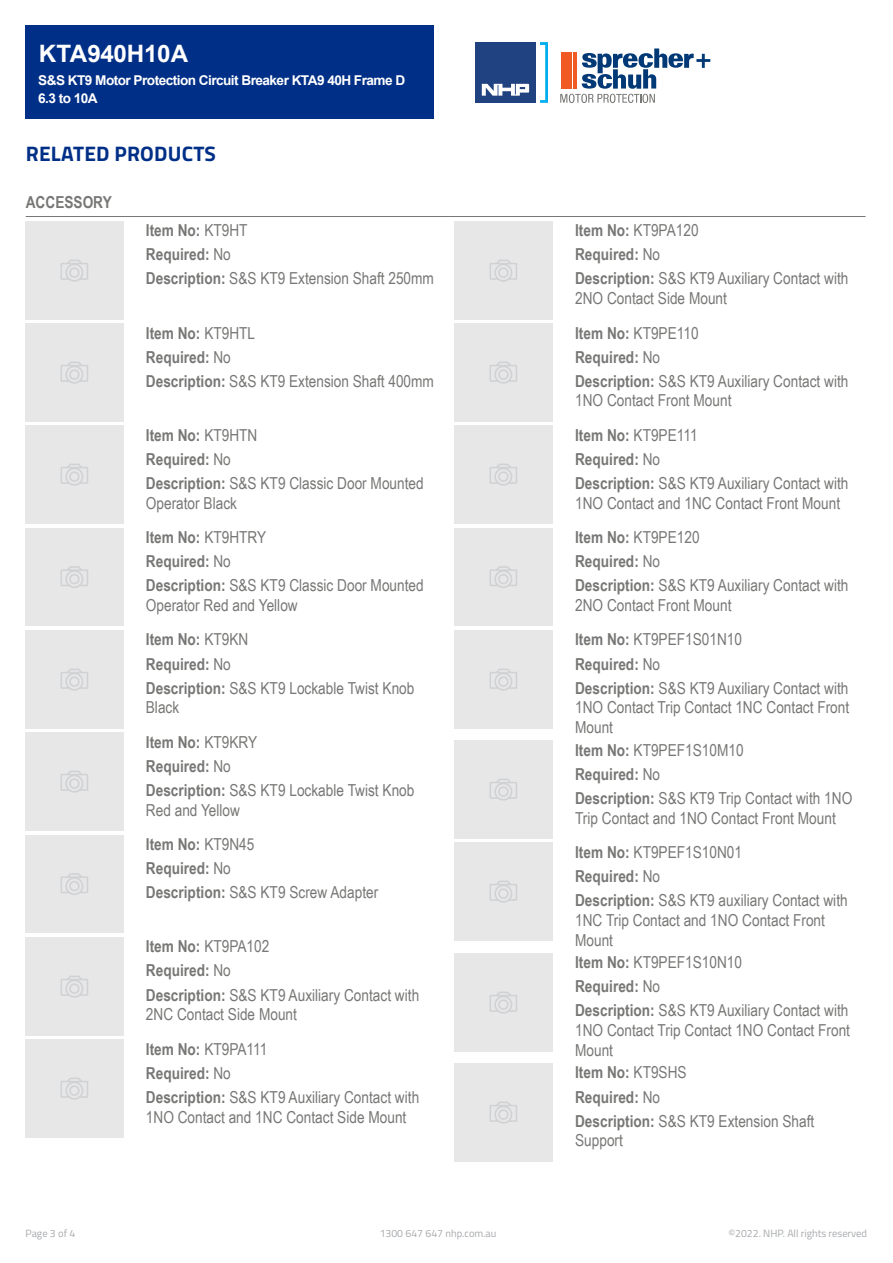
<style>
.page{position:relative;width:893px;height:1263px;background:#fff}
.page>*{position:absolute;margin:0;border:0;box-sizing:border-box;transform-origin:0 0}
.Item_Number{font:700 24px "Arial";color:#fff}
.t1{font:700 21px "Titillium";letter-spacing:.01em;color:#002f87}
.t2{font:16.5px/24px "Arial Narrow";color:#777876}
.t3{font:700 16.5px/24px "Arial Narrow";color:#777876}
.Display_Name{font:700 13.5px/18px "Arial";letter-spacing:-.04em;color:#fff}
.t4{font:10.5px "Titillium";color:#a7a9ac}
.s1{font-weight:700}
.s2{font-weight:400}
</style>
<div class="page">
<div style="left:26px;top:26px;width:408px;height:93px;background:#002f87"></div>
<hr style="left:26px;top:216px;width:840px;height:1px;background:#777876">
<div style="left:26px;top:221px;width:98px;height:98px;background:#e7e7e8"></div>
<div style="left:26px;top:323px;width:98px;height:98px;background:#e7e7e8"></div>
<div style="left:26px;top:426px;width:98px;height:98px;background:#e7e7e8"></div>
<div style="left:26px;top:528px;width:98px;height:98px;background:#e7e7e8"></div>
<div style="left:26px;top:630px;width:98px;height:98px;background:#e7e7e8"></div>
<div style="left:26px;top:733px;width:98px;height:97px;background:#e7e7e8"></div>
<div style="left:26px;top:835px;width:98px;height:98px;background:#e7e7e8"></div>
<div style="left:26px;top:937px;width:98px;height:98px;background:#e7e7e8"></div>
<div style="left:26px;top:1040px;width:98px;height:97px;background:#e7e7e8"></div>
<div style="left:455px;top:221px;width:98px;height:98px;background:#e7e7e8"></div>
<div style="left:455px;top:323px;width:98px;height:98px;background:#e7e7e8"></div>
<div style="left:455px;top:426px;width:98px;height:98px;background:#e7e7e8"></div>
<div style="left:455px;top:528px;width:98px;height:98px;background:#e7e7e8"></div>
<div style="left:455px;top:630px;width:98px;height:98px;background:#e7e7e8"></div>
<div style="left:455px;top:741px;width:98px;height:97px;background:#e7e7e8"></div>
<div style="left:455px;top:843px;width:98px;height:98px;background:#e7e7e8"></div>
<div style="left:455px;top:953px;width:98px;height:98px;background:#e7e7e8"></div>
<div style="left:455px;top:1063px;width:98px;height:98px;background:#e7e7e8"></div>
<div style="left:475px;top:42px;width:61px;height:61px;background:#204280"></div>
<svg style="left:482px;top:84px;width:47px;height:12px"></svg>
<svg style="left:540px;top:42px;width:8px;height:61px"></svg>
<svg style="left:560px;top:48px;width:150px;height:55px"></svg>
<div style="left:561px;top:52px;width:10px;height:37px;background:#f15a22"></div>
<hr style="left:573px;top:52px;width:4px;height:37px;background:#f15a22">
<p class="Item_Number" style="left:39px;top:37px;width:151px">KTA940H10A</p>
<p class="Display_Name" style="left:38px;top:71px;width:368px">S&amp;S KT9 Motor Protection Circuit Breaker KTA9 40H Frame D<br>6.3 to 10A</p>
<p class="t1" style="left:26px;top:137px;width:192px">RELATED PRODUCTS</p>
<p class="t3" style="left:26px;top:189px;width:88px">ACCESSORY</p>
<p class="t2" style="left:146px;top:218px;width:290px"><span class="s1">Item No:</span> KT9HT<br><span class="s1">Required:</span> No<br><span class="s1">Description:</span> S&amp;S KT9 Extension Shaft 250mm</p>
<p class="t2" style="left:146px;top:320px;width:290px"><span class="s1">Item No:</span> KT9HTL<br><span class="s1">Required:</span> No<br><span class="s1">Description:</span> S&amp;S KT9 Extension Shaft 400mm</p>
<p class="t2" style="left:146px;top:422px;width:279px"><span class="s1">Item No:</span> KT9HTN<br><span class="s1">Required:</span> No<br><span class="s1">Description:</span> S&amp;S KT9 Classic Door Mounted</p>
<p class="t2" style="left:146px;top:485px;width:122px;line-height:34.3px">Operator Black<br><span class="s1">Item No:</span> KT9HTRY</p>
<p class="t2" style="left:146px;top:549px;width:279px"><span class="s1">Required:</span> No<br><span class="s1">Description:</span> S&amp;S KT9 Classic Door Mounted</p>
<p class="t2" style="left:146px;top:587px;width:153px;line-height:34.3px">Operator Red and Yellow<br><span class="s1">Item No:</span> KT9KN</p>
<p class="t2" style="left:146px;top:651px;width:270px"><span class="s1">Required:</span> No<br><span class="s1">Description:</span> S&amp;S KT9 Lockable Twist Knob</p>
<p class="t2" style="left:146px;top:690px;width:113px;line-height:34.3px">Black<br><span class="s1">Item No:</span> KT9KRY</p>
<p class="t2" style="left:146px;top:753px;width:270px"><span class="s1">Required:</span> No<br><span class="s1">Description:</span> S&amp;S KT9 Lockable Twist Knob</p>
<p class="t2" style="left:146px;top:792px;width:110px;line-height:34.3px">Red and Yellow<br><span class="s1">Item No:</span> KT9N45</p>
<p class="t3" style="left:146px;top:855px;width:234px">Required: <span class="s2">No<br></span>Description: <span class="s2">S&amp;S KT9 Screw Adapter</span></p>
<p class="t2" style="left:146px;top:934px;width:275px"><span class="s1">Item No:</span> KT9PA102<br><span class="s1">Required:</span> No<br><span class="s1">Description:</span> S&amp;S KT9 Auxiliary Contact with</p>
<p class="t2" style="left:146px;top:997px;width:153px;line-height:34.3px">2NC Contact Side Mount<br><span class="s1">Item No:</span> KT9PA111</p>
<p class="t2" style="left:146px;top:1060px;width:275px"><span class="s1">Required:</span> No<br><span class="s1">Description:</span> S&amp;S KT9 Auxiliary Contact with</p>
<p class="t2" style="left:146px;top:1104px;width:262px">1NO Contact and 1NC Contact Side Mount</p>
<p class="t2" style="left:575px;top:218px;width:275px"><span class="s1">Item No:</span> KT9PA120<br><span class="s1">Required:</span> No<br><span class="s1">Description:</span> S&amp;S KT9 Auxiliary Contact with</p>
<p class="t2" style="left:575px;top:281px;width:153px;line-height:34.3px">2NO Contact Side Mount<br><span class="s1">Item No:</span> KT9PE110</p>
<p class="t2" style="left:575px;top:344px;width:275px"><span class="s1">Required:</span> No<br><span class="s1">Description:</span> S&amp;S KT9 Auxiliary Contact with</p>
<p class="t2" style="left:575px;top:383px;width:158px;line-height:34.3px">1NO Contact Front Mount<br><span class="s1">Item No:</span> KT9PE111</p>
<p class="t2" style="left:575px;top:446px;width:275px"><span class="s1">Required:</span> No<br><span class="s1">Description:</span> S&amp;S KT9 Auxiliary Contact with</p>
<p class="t2" style="left:575px;top:485px;width:267px;line-height:34.3px">1NO Contact and 1NC Contact Front Mount<br><span class="s1">Item No:</span> KT9PE120</p>
<p class="t2" style="left:575px;top:549px;width:275px"><span class="s1">Required:</span> No<br><span class="s1">Description:</span> S&amp;S KT9 Auxiliary Contact with</p>
<p class="t2" style="left:575px;top:587px;width:169px;line-height:34.3px">2NO Contact Front Mount<br><span class="s1">Item No:</span> KT9PEF1S01N10</p>
<p class="t2" style="left:575px;top:651px;width:275px"><span class="s1">Required:</span> No<br><span class="s1">Description:</span> S&amp;S KT9 Auxiliary Contact with</p>
<p class="t2" style="left:575px;top:697px;width:276px;line-height:19.8px">1NO Contact Trip Contact 1NC Contact Front<br>Mount</p>
<p class="t2" style="left:575px;top:737px;width:279px"><span class="s1">Item No:</span> KT9PEF1S10M10<br><span class="s1">Required:</span> No<br><span class="s1">Description:</span> S&amp;S KT9 Trip Contact with 1NO</p>
<p class="t2" style="left:575px;top:800px;width:262px;line-height:34.3px">Trip Contact and 1NO Contact Front Mount<br><span class="s1">Item No:</span> KT9PEF1S10N01</p>
<p class="t2" style="left:575px;top:864px;width:274px"><span class="s1">Required:</span> No<br><span class="s1">Description:</span> S&amp;S KT9 auxiliary Contact with</p>
<p class="t2" style="left:575px;top:909px;width:251px;line-height:19.8px">1NC Trip Contact and 1NO Contact Front<br>Mount</p>
<p class="t2" style="left:575px;top:950px;width:275px"><span class="s1">Item No:</span> KT9PEF1S10N10<br><span class="s1">Required:</span> No<br><span class="s1">Description:</span> S&amp;S KT9 Auxiliary Contact with</p>
<p class="t2" style="left:575px;top:1020px;width:276px;line-height:19.8px">1NO Contact Trip Contact 1NO Contact Front<br>Mount</p>
<p class="t3" style="left:575px;top:1060px;width:241px">Item No: <span class="s2">KT9SHS<br></span>Required: <span class="s2">No<br></span>Description: <span class="s2">S&amp;S KT9 Extension Shaft</span></p>
<p class="t2" style="left:575px;top:1128px;width:49px">Support</p>
<p class="t4" style="left:26px;top:1226px;width:51px">Page 3 of 4</p>
<p class="t4" style="left:380px;top:1226px;width:118px">1300 647 647 nhp.com.au</p>
<p class="t4" style="left:728px;top:1226px;width:140px">©2022. NHP. All rights reserved</p>
</div>
